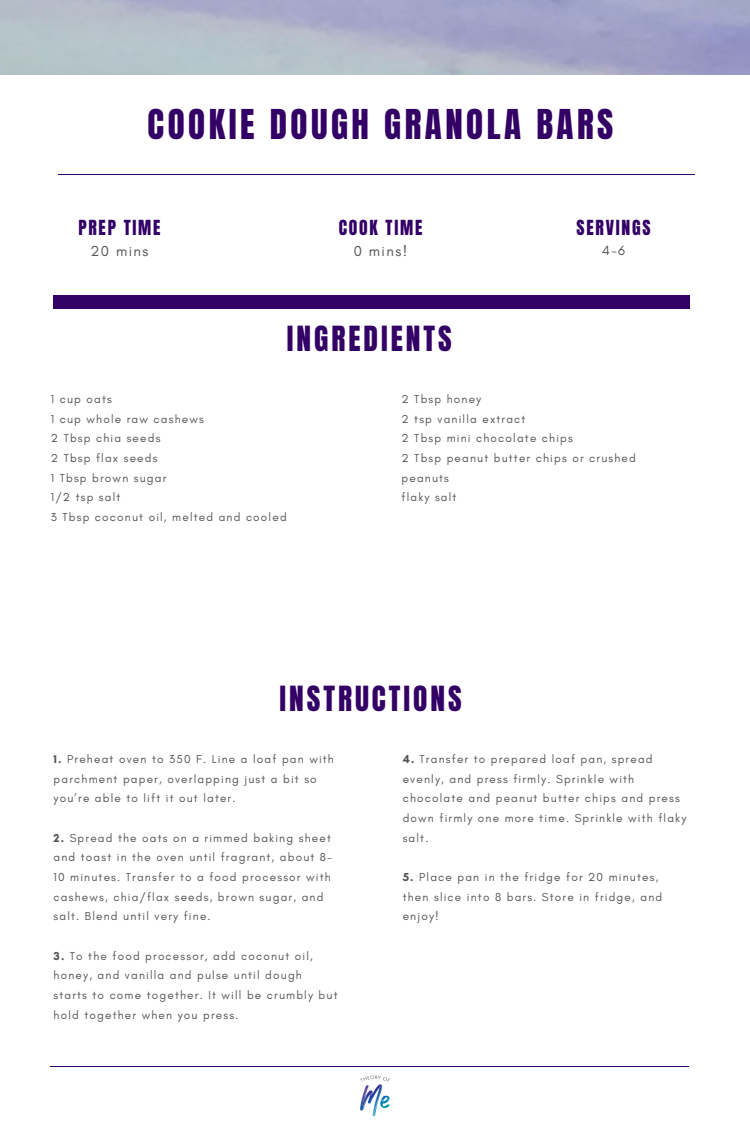
<style>
.page{position:relative;width:750px;height:1125px;background:#fff}
.page>*{position:absolute;margin:0;border:0;box-sizing:border-box;transform-origin:0 0}
.t1{font:35px "Anton";letter-spacing:.1em;color:#306}
.t2{font:29.5px "Anton";letter-spacing:.1em;color:#306}
.t3{font:17.62px "Anton";letter-spacing:.1em;color:#306}
.t4{font:14.75px "Glacial Indifference";letter-spacing:.1em;color:#545454}
.t5{font:13.5px "Glacial Indifference";color:#545454}
.t6{font:11.75px/19.8px "Glacial Indifference";letter-spacing:.1em;color:#545454}
.s1{font-weight:700}
</style>
<div class="page">
<hr style="left:58px;top:174px;width:637px;height:1px;background:#306">
<div style="left:53px;top:295px;width:637px;height:13px;background:#306"></div>
<hr style="left:51px;top:1066px;width:638px;height:1px;background:#306">
<img style="left:360px;top:1075px;width:30px;height:42px">
<h1 class="t1" style="left:148px;top:99px;width:467px">COOKIE DOUGH GRANOLA BARS</h1>
<h3 class="t3" style="left:78px;top:215px;width:84px">PREP TIME</h3>
<h4 class="t4" style="left:90px;top:242px;width:60px">20 mins</h4>
<h3 class="t3" style="left:339px;top:215px;width:85px">COOK TIME</h3>
<h4 class="t4" style="left:354px;top:242px;width:55px">0 mins!</h4>
<p class="t2" style="left:287px;top:318px;width:166px">INGREDIENTS</p>
<h3 class="t3" style="left:577px;top:215px;width:76px">SERVINGS</h3>
<h4 class="t5" style="left:602px;top:242px;width:25px">4-6</h4>
<p class="t6" style="left:51px;top:389px;width:62px">1 cup oats</p>
<p class="t6" style="left:51px;top:409px;width:155px">1 cup whole raw cashews</p>
<p class="t6" style="left:51px;top:428px;width:111px">2 Tbsp chia seeds</p>
<p class="t6" style="left:51px;top:448px;width:108px">2 Tbsp flax seeds</p>
<p class="t6" style="left:51px;top:468px;width:117px">1 Tbsp brown sugar</p>
<p class="t6" style="left:51px;top:487px;width:71px">1/2 tsp salt</p>
<h2 class="t6" style="left:51px;top:507px;width:237px">3 Tbsp coconut oil, melted and cooled</h2>
<p class="t6" style="left:402px;top:389px;width:81px">2 Tbsp honey</p>
<p class="t6" style="left:402px;top:409px;width:125px">2 tsp vanilla extract</p>
<p class="t6" style="left:402px;top:428px;width:173px">2 Tbsp mini chocolate chips</p>
<p class="t6" style="left:402px;top:448px;width:236px">2 Tbsp peanut butter chips or crushed peanuts</p>
<p class="t6" style="left:402px;top:487px;width:56px">flaky salt</p>
<h2 class="t2" style="left:280px;top:677px;width:184px">INSTRUCTIONS</h2>
<p class="t6" style="left:54px;top:749px;width:282px"><span class="s1">1.</span> Preheat oven to 350 F. Line a loaf pan with parchment paper, overlapping just a bit so you’re able to lift it out later.</p>
<p class="t6" style="left:54px;top:828px;width:280px"><span class="s1">2.</span> Spread the oats on a rimmed baking sheet and toast in the oven until fragrant, about 8- 10 minutes. Transfer to a food processor with cashews, chia/flax seeds, brown sugar, and salt. Blend until very fine.</p>
<p class="t6" style="left:54px;top:946px;width:285px"><span class="s1">3.</span> To the food processor, add coconut oil, honey, and vanilla and pulse until dough starts to come together. It will be crumbly but hold together when you press.</p>
<p class="t6" style="left:403px;top:749px;width:285px"><span class="s1">4.</span> Transfer to prepared loaf pan, spread evenly, and press firmly. Sprinkle with chocolate and peanut butter chips and press down firmly one more time. Sprinkle with flaky salt.</p>
<p class="t6" style="left:403px;top:867px;width:261px"><span class="s1">5.</span> Place pan in the fridge for 20 minutes, then slice into 8 bars. Store in fridge, and enjoy!</p>
</div>
